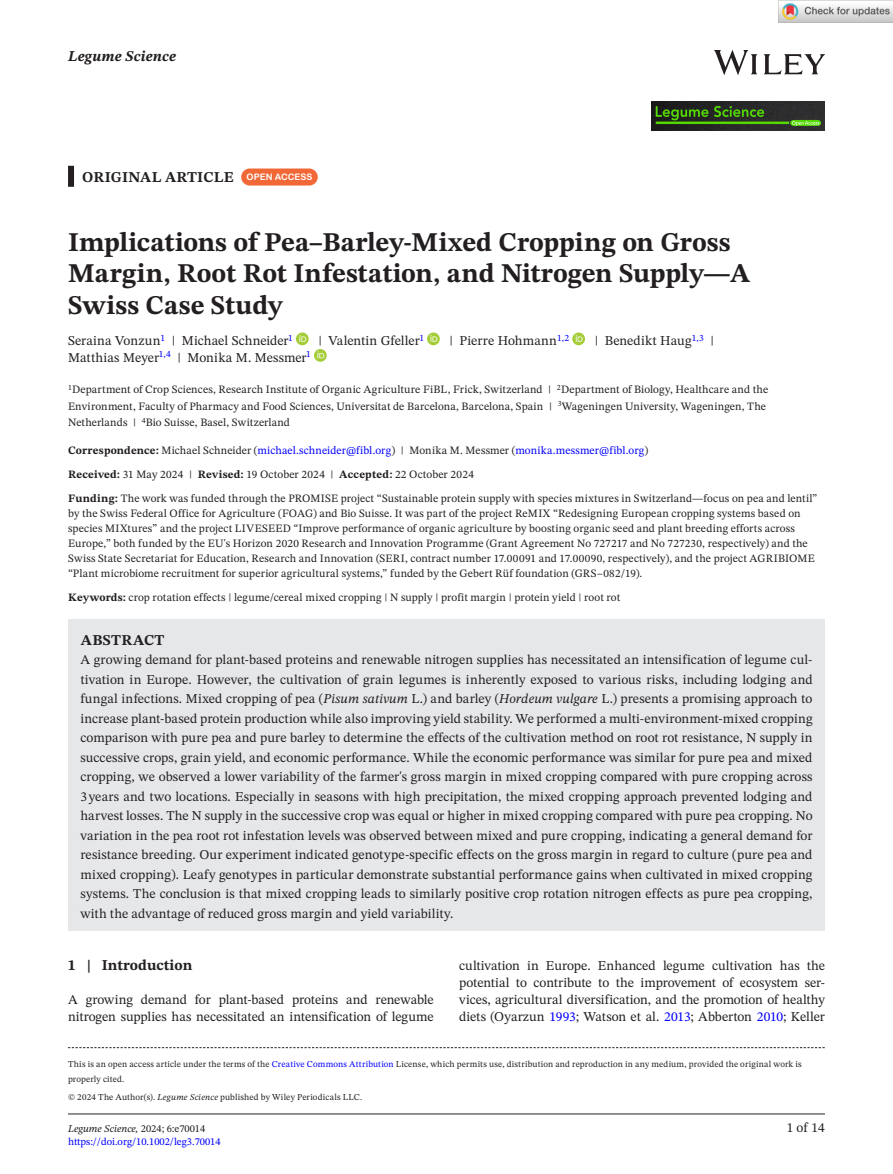
<style>
.page{position:relative;width:893px;height:1174px;background:#fff}
.page>*{position:absolute;margin:0;border:0;box-sizing:border-box;transform-origin:0 0}
.t1{font:700 27px/31.5px "STIX Two Text";color:#231f20}
.t2{font:700 15px "STIX Two Text";letter-spacing:.01em;color:#231f20}
.t3{font:italic 700 15px "STIX Two Text";letter-spacing:.01em;color:#231f20}
.t4{font:13.5px/19.5px "STIX Two Text";color:#231f20;text-align:justify}
.t5{font:11.25px/15px "STIX Two Text";letter-spacing:.015em;color:#231f20}
.t6{font:10.5px/12.6px "STIX Two Text";color:#00f}
.t7{font:9px/15px "STIX Two Text";letter-spacing:.02em;color:#231f20}
.s1{font-family:"Arial Rounded MT Bold";font-weight:400;font-size:9px;color:#fff}
.s2{font-weight:700}
.s3{color:#00f}
.s4{font-style:italic}
.s5{font-style:italic;color:#231f20}
.s6{color:#231f20}
</style>
<div class="page">
<img style="left:714px;top:51px;width:111px;height:23px">
<hr style="left:68px;top:1113px;width:757px;height:1px;background:#231f20">
<img style="left:651px;top:101px;width:174px;height:29px">
<div style="left:68px;top:166px;width:6px;height:21px;background:#231f20"></div>
<div style="left:68px;top:619px;width:757px;height:43px;background:#e6e7e9"></div>
<div style="left:68px;top:638px;width:757px;height:293px;background:#e6e7e9"></div>
<div style="left:241px;top:168px;width:77px;height:17px;background:#f16736;border-radius:9px"></div>
<svg style="left:296px;top:332px;width:13px;height:13px"></svg>
<svg style="left:299px;top:335px;width:7px;height:7px"></svg>
<svg style="left:427px;top:332px;width:13px;height:13px"></svg>
<svg style="left:430px;top:335px;width:7px;height:7px"></svg>
<svg style="left:572px;top:332px;width:13px;height:13px"></svg>
<svg style="left:576px;top:335px;width:7px;height:7px"></svg>
<svg style="left:314px;top:349px;width:13px;height:13px"></svg>
<svg style="left:317px;top:351px;width:7px;height:7px"></svg>
<svg style="left:68px;top:1047px;width:757px;height:1px"></svg>
<img style="left:779px;top:0;width:114px;height:23px">
<p class="t3" style="left:68px;top:46px;width:110px">Legume Science</p>
<p class="t2" style="left:82px;top:166px;width:232px">ORIGINAL ARTICLE <span class="s1">OPEN ACCESS</span></p>
<h1 class="t1" style="left:68px;top:227px;width:684px">Implications of Pea–Barley-Mixed Cropping on Gross<br>Margin, Root Rot Infestation, and Nitrogen Supply—A<br>Swiss Case Study</h1>
<p class="t4" style="left:68px;top:331px;width:226px">Seraina Vonzun<sup>1</sup> | Michael Schneider<sup>1</sup></p>
<p class="t4" style="left:318px;top:331px;width:107px">| Valentin Gfeller<sup>1</sup></p>
<p class="t4" style="left:450px;top:331px;width:121px">| Pierre Hohmann<sup>1,2</sup></p>
<p class="t4" style="left:595px;top:331px;width:121px">| Benedikt Haug<sup>1,3</sup> |</p>
<p class="t4" style="left:68px;top:347px;width:244px">Matthias Meyer<sup>1,4</sup> | Monika M. Messmer<sup>1</sup></p>
<p class="t5" style="left:68px;top:381px;width:702px;line-height:16.5px"><sup>1</sup>Department of Crop Sciences, Research Institute of Organic Agriculture FiBL, Frick, Switzerland | <sup>2</sup>Department of Biology, Healthcare and the<br>Environment, Faculty of Pharmacy and Food Sciences, Universitat de Barcelona, Barcelona, Spain | <sup>3</sup>Wageningen University, Wageningen, The<br>Netherlands | <sup>4</sup>Bio Suisse, Basel, Switzerland</p>
<p class="t5" style="left:68px;top:438px;width:751px;line-height:24px"><span class="s2">Correspondence:</span> Michael Schneider (<span class="s3">michael.schneider@fibl.org</span>) | Monika M. Messmer (<span class="s3">monika.messmer@fibl.org</span>)<br><span class="s2">Received:</span> 31 May 2024 | <span class="s2">Revised:</span> 19 October 2024 | <span class="s2">Accepted:</span> 22 October 2024<br><span class="s2">Funding:</span> The work was funded through the PROMISE project “Sustainable protein supply with species mixtures in Switzerland—focus on pea and lentil”</p>
<p class="t5" style="left:68px;top:506px;width:748px">by the Swiss Federal Office for Agriculture (FOAG) and Bio Suisse. It was part of the project ReMIX “Redesigning European cropping systems based on species MIXtures” and the project LIVESEED “Improve performance of organic agriculture by boosting organic seed and plant breeding efforts across Europe,” both funded by the EU's Horizon 2020 Research and Innovation Programme (Grant Agreement No 727217 and No 727230, respectively) and the Swiss State Secretariat for Education, Research and Innovation (SERI, contract number 17.00091 and 17.00090, respectively), and the project AGRIBIOME “Plant microbiome recruitment for superior agricultural systems,” funded by the Gebert Rüf foundation (GRS–082/19).</p>
<p class="t5" style="left:68px;top:590px;width:554px"><span class="s2">Keywords:</span> crop rotation effects | legume/cereal mixed cropping | N supply | profit margin | protein yield | root rot</p>
<p class="t2" style="left:81px;top:629px;width:85px">ABSTRACT</p>
<p class="t4" style="left:80px;top:650px;width:734px">A growing demand for plant-based proteins and renewable nitrogen supplies has necessitated an intensification of legume cul&shy;tivation in Europe. However, the cultivation of grain legumes is inherently exposed to various risks, including lodging and fungal infections. Mixed cropping of pea (<span class="s4">Pisum sativum</span> L.) and barley (<span class="s4">Hordeum vulgare</span> L.) presents a promising approach to increase plant-based protein production while also improving yield stability. We performed a multi-environment-mixed cropping comparison with pure pea and pure barley to determine the effects of the cultivation method on root rot resistance, N supply in successive crops, grain yield, and economic performance. While the economic performance was similar for pure pea and mixed cropping, we observed a lower variability of the farmer's gross margin in mixed cropping compared with pure cropping across 3 years and two locations. Especially in seasons with high precipitation, the mixed cropping approach prevented lodging and harvest losses. The N supply in the successive crop was equal or higher in mixed cropping compared with pure pea cropping. No variation in the pea root rot infestation levels was observed between mixed and pure cropping, indicating a general demand for resistance breeding. Our experiment indicated genotype-specific effects on the gross margin in regard to culture (pure pea and mixed cropping). Leafy genotypes in particular demonstrate substantial performance gains when cultivated in mixed cropping systems. The conclusion is that mixed cropping leads to similarly positive crop rotation nitrogen effects as pure pea cropping, with the advantage of reduced gross margin and yield variability.</p>
<p class="t2" style="left:68px;top:953px;width:126px">1 | Introduction</p>
<p class="t4" style="left:68px;top:990px;width:367px;line-height:17.2px">A growing demand for plant-based proteins and renewable nitrogen supplies has necessitated an intensification of legume</p>
<p class="t4" style="left:459px;top:956px;width:367px;line-height:17.2px">cultivation in Europe. Enhanced legume cultivation has the potential to contribute to the improvement of ecosystem ser&shy;vices, agricultural diversification, and the promotion of healthy diets (Oyarzun <span class="s3">1993</span>; Watson et al. <span class="s3">2013</span>; Abberton <span class="s3">2010</span>; Keller</p>
<p class="t7" style="left:68px;top:1056px;width:735px">This is an open access article under the terms of the <span class="s3">Creative Commons Attribution</span> License, which permits use, distribution and reproduction in any medium, provided the original work is properly cited.</p>
<p class="t7" style="left:68px;top:1089px;width:296px">© 2024 The Author(s). <span class="s4">Legume Science</span> published by Wiley Periodicals LLC.</p>
<p class="t6" style="left:68px;top:1122px;width:154px"><span class="s5">Legume Science,</span> <span class="s6">2024; 6:e70014 </span>https://doi.org/10.1002/leg3.70014</p>
<p class="t4" style="left:787px;top:1118px;width:40px">1 of 14</p>
</div>
